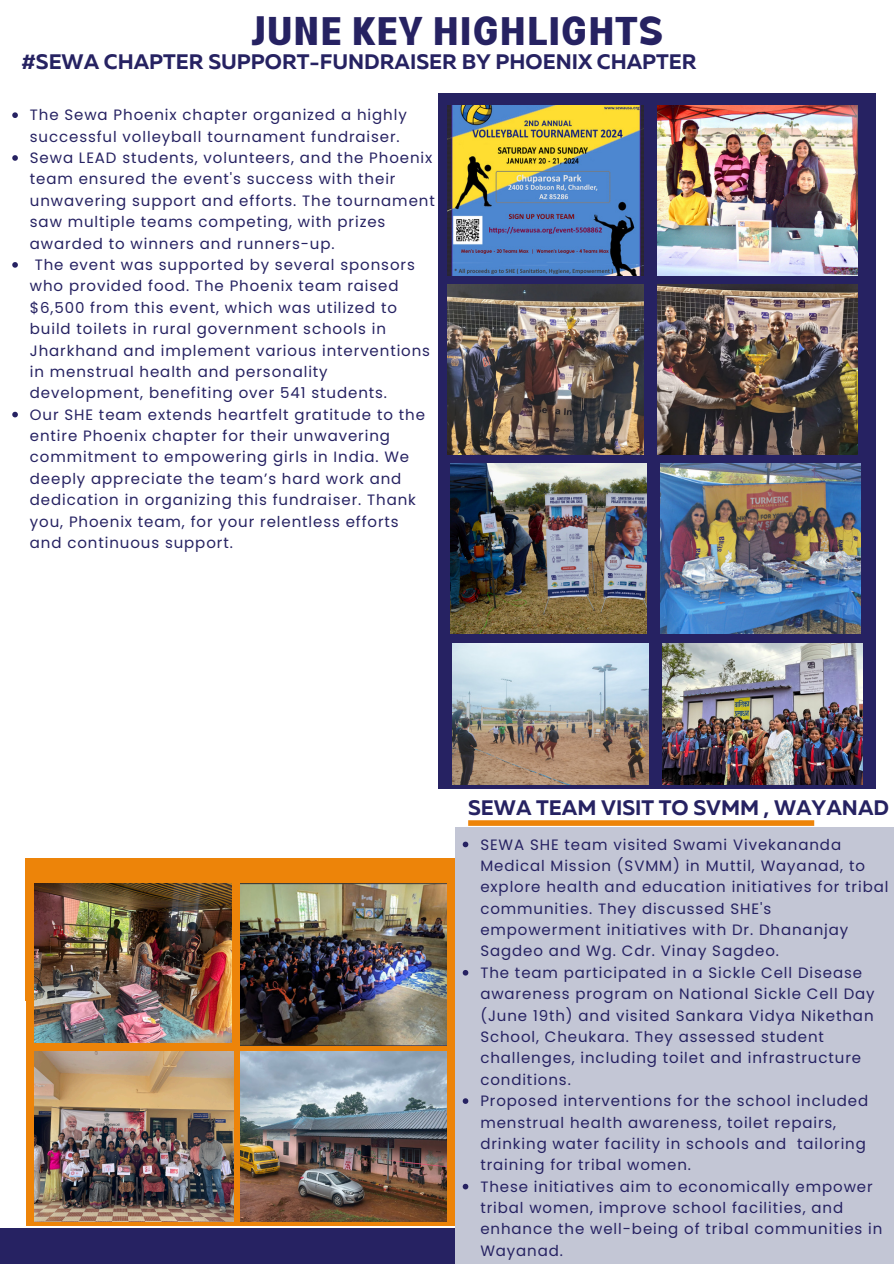
<style>
.page{position:relative;width:894px;height:1264px;background:#fff}
.page>*{position:absolute;margin:0;border:0;box-sizing:border-box;transform-origin:0 0}
.t1{font:700 39.75px "Lazord";letter-spacing:.01em;color:#262262}
.t2{font:700 21px "Muller";color:#262262}
.t3{font:15px/21.3px "Poppins";letter-spacing:.06em;color:#262262}
</style>
<div class="page">
<svg style="left:12px;top:112px;width:6px;height:6px"></svg>
<svg style="left:12px;top:155px;width:6px;height:6px"></svg>
<svg style="left:12px;top:262px;width:6px;height:6px"></svg>
<svg style="left:12px;top:412px;width:6px;height:5px"></svg>
<div style="left:438px;top:93px;width:437px;height:696px;background:#262262"></div>
<div style="left:0;top:1228px;width:893px;height:35px;background:#262262"></div>
<div style="left:454px;top:827px;width:439px;height:436px;background:#c3c6d5"></div>
<div style="left:26px;top:858px;width:428px;height:142px;background:#ed8409"></div>
<img style="left:447px;top:106px;width:196px;height:170px">
<div style="left:468px;top:820px;width:346px;height:5px;background:#ed8409"></div>
<div style="left:26px;top:986px;width:428px;height:239px;background:#ed8409"></div>
<img style="left:34px;top:1051px;width:199px;height:170px">
<img style="left:240px;top:1051px;width:206px;height:170px">
<svg style="left:462px;top:841px;width:6px;height:6px"></svg>
<svg style="left:462px;top:970px;width:6px;height:5px"></svg>
<svg style="left:462px;top:1098px;width:6px;height:5px"></svg>
<svg style="left:462px;top:1183px;width:6px;height:6px"></svg>
<img style="left:34px;top:883px;width:197px;height:159px">
<img style="left:240px;top:883px;width:206px;height:162px">
<img style="left:657px;top:106px;width:200px;height:170px">
<img style="left:447px;top:284px;width:196px;height:170px">
<img style="left:657px;top:284px;width:200px;height:170px">
<img style="left:450px;top:463px;width:196px;height:170px">
<img style="left:660px;top:463px;width:200px;height:170px">
<img style="left:452px;top:644px;width:196px;height:140px">
<img style="left:662px;top:644px;width:200px;height:140px">
<p class="t1" style="left:251px;top:16px;width:414px">JUNE KEY HIGHLIGHTS</p>
<p class="t2" style="left:21px;top:53px;width:676px">#SEWA CHAPTER SUPPORT-FUNDRAISER BY PHOENIX CHAPTER</p>
<h1 class="t3" style="left:30px;top:104px;width:378px">The Sewa Phoenix chapter organized a highly successful volleyball tournament fundraiser.</h1>
<h2 class="t3" style="left:30px;top:147px;width:406px">Sewa LEAD students, volunteers, and the Phoenix team ensured the event's success with their unwavering support and efforts. The tournament saw multiple teams competing, with prizes awarded to winners and runners-up.</h2>
<p class="t3" style="left:30px;top:254px;width:401px;text-indent:5px">The event was supported by several sponsors who provided food. The Phoenix team raised $6,500 from this event, which was utilized to build toilets in rural government schools in Jharkhand and implement various interventions in menstrual health and personality development, benefiting over 541 students.</p>
<p class="t3" style="left:30px;top:403px;width:396px">Our SHE team extends heartfelt gratitude to the entire Phoenix chapter for their unwavering commitment to empowering girls in India. We deeply appreciate the team’s hard work and dedication in organizing this fundraiser. Thank you, Phoenix team, for your relentless efforts and continuous support.</p>
<p class="t2" style="left:468px;top:799px;width:422px">SEWA TEAM VISIT TO SVMM , WAYANAD</p>
<p class="t3" style="left:480px;top:833px;width:409px">SEWA SHE team visited Swami Vivekananda Medical Mission (SVMM) in Muttil, Wayanad, to explore health and education initiatives for tribal communities. They discussed SHE's empowerment initiatives with Dr. Dhananjay Sagdeo and Wg. Cdr. Vinay Sagdeo.</p>
<p class="t3" style="left:480px;top:961px;width:396px">The team participated in a Sickle Cell Disease awareness program on National Sickle Cell Day (June 19th) and visited Sankara Vidya Nikethan School, Cheukara. They assessed student challenges, including toilet and infrastructure conditions.</p>
<p class="t3" style="left:480px;top:1090px;width:389px">Proposed interventions for the school included menstrual health awareness, toilet repairs, drinking water facility in schools and tailoring training for tribal women.</p>
<p class="t3" style="left:480px;top:1175px;width:403px">These initiatives aim to economically empower tribal women, improve school facilities, and enhance the well-being of tribal communities in Wayanad.</p>
</div>
